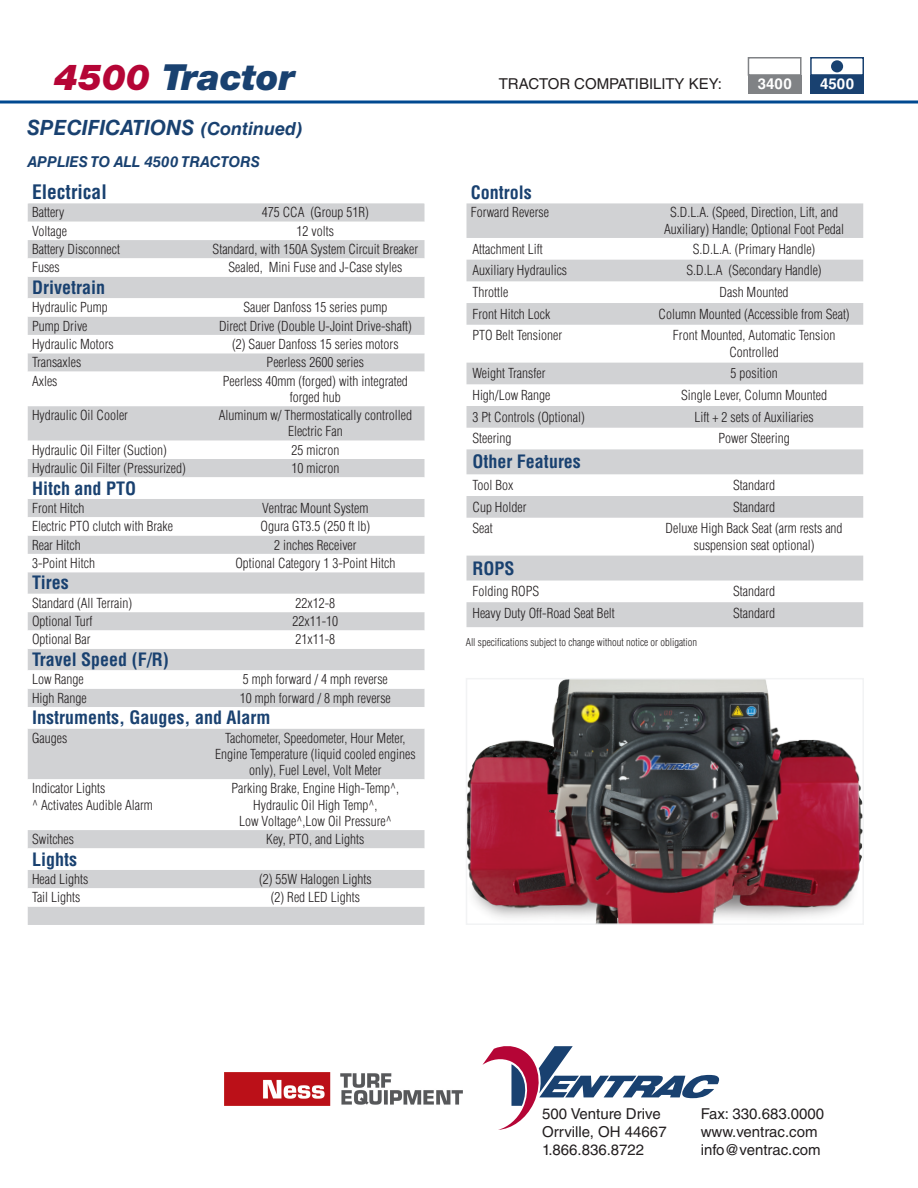
<style>
.page{position:relative;width:918px;height:1188px;background:#fff}
.page>*{position:absolute;margin:0;border:0;box-sizing:border-box;transform-origin:0 0}
.t1{font:italic 900 36px "Helvetica Neue LT Std";color:#194170}
.t2{font:italic 700 21px "Helvetica LT Std";color:#194170}
.t3{font:700 condensed 19.5px "Helvetica LT Std";color:#194170}
.t4{font:700 condensed 18px "Helvetica LT Std";color:#194170}
.t5{font:15px/18px "Helvetica LT Std";color:#231f20}
.t6{font:italic 700 15px "Helvetica LT Std";color:#194170}
.t7{font:700 15px "Helvetica LT Std";color:#fff}
.t8{font:300 condensed 13.5px/16.2px "Helvetica LT Std";color:#231f20;text-align:center}
.t9{font:300 condensed 10.5px "Helvetica LT Std";color:#231f20}
.s1{color:#b50536}
.s2{font-size:18px}
</style>
<div class="page">
<svg style="left:482px;top:1046px;width:238px;height:84px"></svg>
<svg style="left:0;top:100px;width:918px;height:4px;background:#4076ab"></svg>
<div style="left:748px;top:75px;width:54px;height:19px;background:#808285"></div>
<div style="left:810px;top:75px;width:54px;height:19px;background:#194170"></div>
<div style="left:748px;top:57px;width:54px;height:19px;border:2px solid #808285"></div>
<div style="left:810px;top:57px;width:54px;height:19px;border:2px solid #194170"></div>
<div style="left:831px;top:60px;width:12px;height:12px;background:#194170;border-radius:50%"></div>
<div style="left:28px;top:203px;width:396px;height:722px;background:#d1d2d4"></div>
<svg style="left:28px;top:222px;width:396px;height:685px"></svg>
<svg style="left:466px;top:203px;width:397px;height:424px"></svg>
<img style="left:469px;top:681px;width:392px;height:241px">
<div style="left:466px;top:678px;width:398px;height:247px;border:2px solid #f2f3f4"></div>
<img style="left:224px;top:1072px;width:239px;height:34px">
<h1 class="t1" style="left:54px;top:55px;width:242px"><span class="s1">4500</span> Tractor</h1>
<h2 class="t2" style="left:27px;top:115px;width:278px">SPECIFICATIONS <span class="s2">(Continued)</span></h2>
<p class="t6" style="left:27px;top:152px;width:234px">APPLIES TO ALL 4500 TRACTORS</p>
<h3 class="t3" style="left:32px;top:180px;width:76px">Electrical</h3>
<p class="t8" style="left:32px;top:204px;width:34px">Battery</p>
<p class="t8" style="left:262px;top:204px;width:109px">475 CCA (Group 51R)</p>
<p class="t8" style="left:32px;top:223px;width:36px">Voltage</p>
<p class="t8" style="left:297px;top:223px;width:39px">12 volts</p>
<p class="t8" style="left:32px;top:241px;width:89px">Battery Disconnect</p>
<p class="t8" style="left:213px;top:241px;width:207px">Standard, with 150A System Circuit Breaker</p>
<p class="t8" style="left:32px;top:259px;width:29px">Fuses</p>
<p class="t8" style="left:228px;top:259px;width:175px">Sealed, Mini Fuse and J-Case styles</p>
<h3 class="t4" style="left:32px;top:276px;width:74px">Drivetrain</h3>
<p class="t8" style="left:32px;top:299px;width:77px">Hydraulic Pump</p>
<p class="t8" style="left:243px;top:299px;width:145px">Sauer Danfoss 15 series pump</p>
<p class="t8" style="left:32px;top:318px;width:57px">Pump Drive</p>
<p class="t8" style="left:219px;top:318px;width:194px">Direct Drive (Double U-Joint Drive-shaft)</p>
<p class="t8" style="left:32px;top:336px;width:83px">Hydraulic Motors</p>
<p class="t8" style="left:232px;top:336px;width:168px">(2) Sauer Danfoss 15 series motors</p>
<p class="t8" style="left:32px;top:354px;width:51px">Transaxles</p>
<p class="t8" style="left:267px;top:354px;width:99px">Peerless 2600 series</p>
<p class="t8" style="left:32px;top:373px;width:27px">Axles</p>
<p class="t8" style="left:223px;top:373px;width:187px">Peerless 40mm (forged) with integrated forged hub</p>
<p class="t8" style="left:32px;top:407px;width:97px">Hydraulic Oil Cooler</p>
<p class="t8" style="left:219px;top:407px;width:195px">Aluminum w/ Thermostatically controlled<br>Electric Fan</p>
<p class="t8" style="left:32px;top:442px;width:136px">Hydraulic Oil Filter (Suction)</p>
<p class="t8" style="left:291px;top:442px;width:49px">25 micron</p>
<p class="t8" style="left:32px;top:460px;width:155px">Hydraulic Oil Filter (Pressurized)</p>
<p class="t8" style="left:291px;top:460px;width:49px">10 micron</p>
<h3 class="t4" style="left:32px;top:477px;width:106px">Hitch and PTO</h3>
<p class="t8" style="left:32px;top:500px;width:54px">Front Hitch</p>
<p class="t8" style="left:262px;top:500px;width:108px">Ventrac Mount System</p>
<p class="t8" style="left:32px;top:518px;width:142px">Electric PTO clutch with Brake</p>
<p class="t8" style="left:261px;top:518px;width:111px">Ogura GT3.5 (250 ft lb)</p>
<p class="t8" style="left:32px;top:537px;width:50px">Rear Hitch</p>
<p class="t8" style="left:274px;top:537px;width:84px">2 inches Receiver</p>
<p class="t8" style="left:32px;top:555px;width:64px">3-Point Hitch</p>
<p class="t8" style="left:235px;top:555px;width:161px">Optional Category 1 3-Point Hitch</p>
<h3 class="t4" style="left:32px;top:572px;width:38px">Tires</h3>
<p class="t8" style="left:32px;top:595px;width:102px">Standard (All Terrain)</p>
<p class="t8" style="left:296px;top:595px;width:41px">22x12-8</p>
<p class="t8" style="left:32px;top:613px;width:62px">Optional Turf</p>
<p class="t8" style="left:293px;top:613px;width:47px">22x11-10</p>
<p class="t8" style="left:32px;top:631px;width:60px">Optional Bar</p>
<p class="t8" style="left:296px;top:631px;width:41px">21x11-8</p>
<h3 class="t4" style="left:32px;top:648px;width:138px">Travel Speed (F/R)</h3>
<p class="t8" style="left:32px;top:671px;width:53px">Low Range</p>
<p class="t8" style="left:243px;top:671px;width:146px">5 mph forward / 4 mph reverse</p>
<p class="t8" style="left:32px;top:690px;width:56px">High Range</p>
<p class="t8" style="left:240px;top:690px;width:152px">10 mph forward / 8 mph reverse</p>
<h3 class="t4" style="left:32px;top:706px;width:240px">Instruments, Gauges, and Alarm</h3>
<p class="t8" style="left:32px;top:730px;width:37px">Gauges</p>
<p class="t8" style="left:215px;top:730px;width:202px">Tachometer, Speedometer, Hour Meter,<br>Engine Temperature (liquid cooled engines only), Fuel Level, Volt Meter</p>
<p class="t8" style="left:32px;top:780px;width:122px;text-align:left">Indicator Lights<br>^ Activates Audible Alarm</p>
<p class="t8" style="left:232px;top:780px;width:169px">Parking Brake, Engine High-Temp^,<br>Hydraulic Oil High Temp^,<br>Low Voltage^,Low Oil Pressure^</p>
<p class="t8" style="left:32px;top:831px;width:43px">Switches</p>
<p class="t8" style="left:266px;top:831px;width:100px">Key, PTO, and Lights</p>
<h3 class="t4" style="left:32px;top:848px;width:47px">Lights</h3>
<p class="t8" style="left:32px;top:871px;width:58px">Head Lights</p>
<p class="t8" style="left:259px;top:871px;width:114px">(2) 55W Halogen Lights</p>
<p class="t8" style="left:32px;top:889px;width:50px">Tail Lights</p>
<p class="t8" style="left:271px;top:889px;width:91px">(2) Red LED Lights</p>
<p class="t5" style="left:499px;top:75px;width:225px">TRACTOR COMPATIBILITY KEY:</p>
<p class="t7" style="left:758px;top:75px;width:35px">3400</p>
<p class="t7" style="left:820px;top:75px;width:35px">4500</p>
<h3 class="t4" style="left:471px;top:181px;width:63px">Controls</h3>
<p class="t8" style="left:471px;top:204px;width:80px">Forward Reverse</p>
<p class="t8" style="left:664px;top:204px;width:182px">S.D.L.A. (Speed, Direction, Lift, and<br>Auxiliary) Handle; Optional Foot Pedal</p>
<p class="t8" style="left:473px;top:241px;width:72px">Attachment Lift</p>
<p class="t8" style="left:693px;top:241px;width:124px">S.D.L.A. (Primary Handle)</p>
<p class="t8" style="left:473px;top:262px;width:96px">Auxiliary Hydraulics</p>
<p class="t8" style="left:687px;top:262px;width:137px">S.D.L.A (Secondary Handle)</p>
<p class="t8" style="left:473px;top:284px;width:37px">Throttle</p>
<p class="t8" style="left:720px;top:284px;width:70px">Dash Mounted</p>
<p class="t8" style="left:473px;top:306px;width:79px">Front Hitch Lock</p>
<p class="t8" style="left:659px;top:306px;width:193px">Column Mounted (Accessible from Seat)</p>
<p class="t8" style="left:473px;top:327px;width:91px">PTO Belt Tensioner</p>
<p class="t8" style="left:673px;top:327px;width:164px">Front Mounted, Automatic Tension<br>Controlled</p>
<p class="t8" style="left:472px;top:365px;width:74px">Weight Transfer</p>
<p class="t8" style="left:731px;top:365px;width:49px">5 position</p>
<p class="t8" style="left:472px;top:387px;width:79px">High/Low Range</p>
<p class="t8" style="left:681px;top:387px;width:147px">Single Lever, Column Mounted</p>
<p class="t8" style="left:472px;top:409px;width:114px">3 Pt Controls (Optional)</p>
<p class="t8" style="left:695px;top:409px;width:121px">Lift + 2 sets of Auxiliaries</p>
<p class="t8" style="left:472px;top:430px;width:40px">Steering</p>
<p class="t8" style="left:719px;top:430px;width:73px">Power Steering</p>
<h3 class="t4" style="left:472px;top:450px;width:110px">Other Features</h3>
<p class="t8" style="left:472px;top:477px;width:42px">Tool Box</p>
<p class="t8" style="left:733px;top:477px;width:43px">Standard</p>
<p class="t8" style="left:472px;top:499px;width:55px">Cup Holder</p>
<p class="t8" style="left:733px;top:499px;width:43px">Standard</p>
<p class="t8" style="left:472px;top:520px;width:22px">Seat</p>
<p class="t8" style="left:666px;top:520px;width:178px">Deluxe High Back Seat (arm rests and suspension seat optional)</p>
<h3 class="t4" style="left:472px;top:557px;width:44px">ROPS</h3>
<p class="t8" style="left:472px;top:583px;width:68px">Folding ROPS</p>
<p class="t8" style="left:733px;top:583px;width:43px">Standard</p>
<p class="t8" style="left:472px;top:605px;width:144px">Heavy Duty Off-Road Seat Belt</p>
<p class="t8" style="left:733px;top:605px;width:43px">Standard</p>
<p class="t9" style="left:466px;top:636px;width:233px">All specifications subject to change without notice or obligation</p>
<p class="t5" style="left:542px;top:1105px;width:126px">500 Venture Drive<br>Orrville, OH 44667<br>1.866.836.8722</p>
<p class="t5" style="left:701px;top:1105px;width:125px">Fax: 330.683.0000 www.ventrac.com info@ventrac.com</p>
</div>
